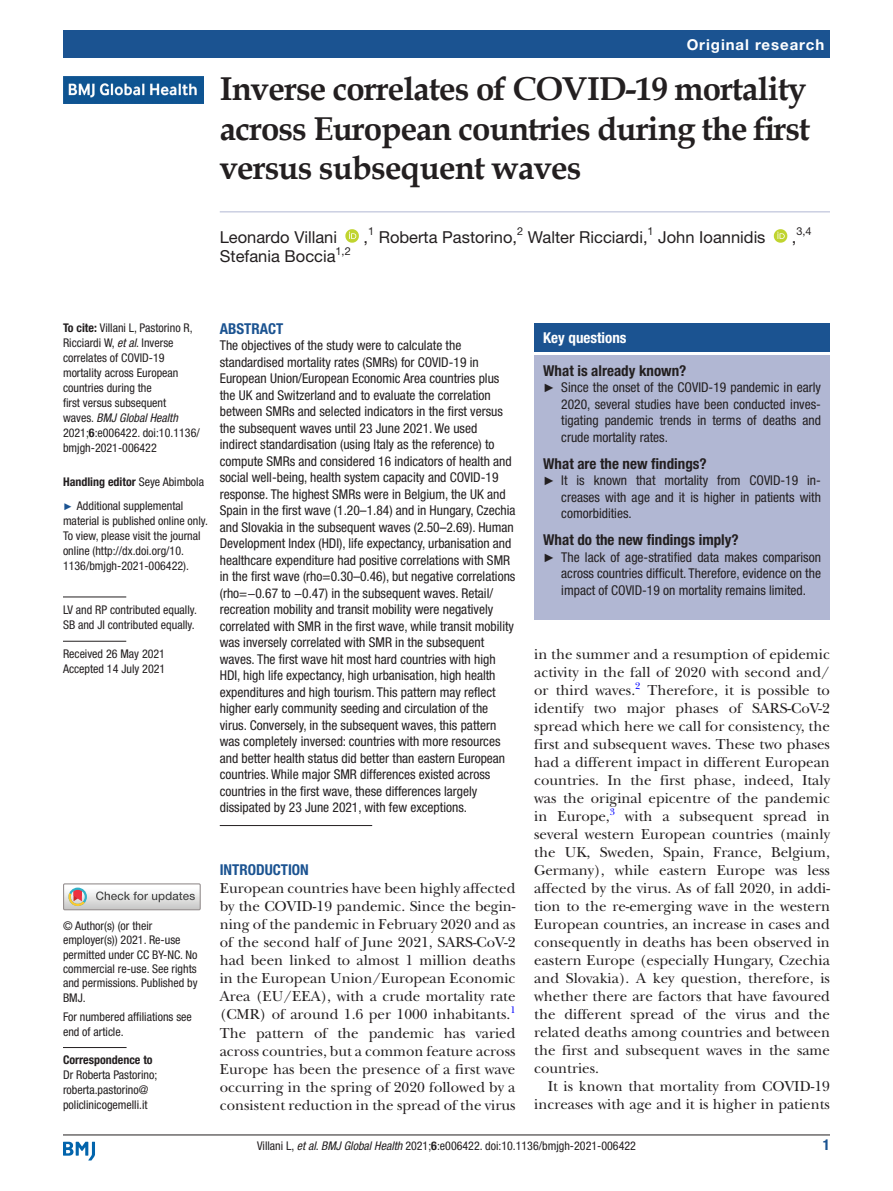
<style>
.page{position:relative;width:893px;height:1191px;background:#fff}
.page>*{position:absolute;margin:0;border:0;box-sizing:border-box;transform-origin:0 0}
.t1{font:700 33px/39px "Book Antiqua";letter-spacing:-.025em;color:#231f20;text-align:justify}
.t2{font:16.5px "Helvetica Neue LT Std";color:#231f20}
.t3{font:15px/18px "New Baskerville";color:#231f20;text-align:justify}
.t4{font:700 condensed 15px "Helvetica Neue LT Std";color:#231f20}
.t5{font:700 condensed 15px "Helvetica Neue LT Std";color:#1b5391}
.t6{font:700 15px "Helvetica Neue LT Std";letter-spacing:.065em;color:#fff}
.t7{font:700 condensed 15px "Helvetica Neue LT Std";color:#fff}
.t8{font:condensed 13.5px/16.5px "Helvetica Neue LT Std";color:#231f20;text-align:justify}
.t9{font:condensed 12px/15px "Helvetica Neue LT Std";color:#231f20}
.t10{font:700 condensed 12px "Helvetica Neue LT Std";color:#231f20}
.t11{font:10.95px "Helvetica Neue LT Std";color:#231f20}
.t12{font:9.9px "New Baskerville";color:#00f}
.s1{font-weight:700}
.s2{font-style:italic}
.s3{font-family:"Arial";font-stretch:normal;font-size:9.75px;color:#1b5391}
.s4{font-family:"Arial";font-stretch:normal;font-size:12px}
</style>
<div class="page">
<hr style="left:63px;top:1134px;width:767px;height:1px;background:#231f20">
<svg style="left:63px;top:1141px;width:32px;height:19px"></svg>
<div style="left:63px;top:883px;width:138px;height:27px;border:1px solid #969090"></div>
<svg style="left:64px;top:884px;width:136px;height:25px"></svg>
<hr style="left:220px;top:211px;width:610px;height:1px;background:#b1b7d3">
<svg style="left:345px;top:229px;width:14px;height:14px"></svg>
<svg style="left:774px;top:229px;width:13px;height:14px"></svg>
<div style="left:63px;top:31px;width:767px;height:27px;background:#1b5391"></div>
<hr style="left:63px;top:596px;width:63px;height:1px;background:#231f20">
<hr style="left:63px;top:641px;width:63px;height:1px;background:#231f20">
<hr style="left:63px;top:1047px;width:64px;height:1px;background:#231f20">
<img style="left:63px;top:77px;width:141px;height:27px">
<hr style="left:220px;top:825px;width:152px;height:1px;background:#231f20">
<div style="left:534px;top:323px;width:296px;height:29px;background:#1b5391"></div>
<div style="left:534px;top:356px;width:296px;height:264px;background:#b1b7d3"></div>
<p class="t6" style="left:687px;top:35px;width:139px">Original research</p>
<h1 class="t1" style="left:220px;top:70px;width:592px">Inverse correlates of COVID-19 mortality across European countries during the first versus subsequent waves</h1>
<p class="t2" style="left:220px;top:227px;width:119px">Leonardo Villani</p>
<p class="t2" style="left:220px;top:246px;width:117px">Stefania Boccia</p>
<p class="t11" style="left:336px;top:244px;width:17px">1,2</p>
<p class="t11" style="left:368px;top:225px;width:8px">1</p>
<p class="t2" style="left:379px;top:227px;width:140px">Roberta Pastorino,</p>
<p class="t11" style="left:517px;top:225px;width:8px">2</p>
<p class="t2" style="left:528px;top:227px;width:121px">Walter Ricciardi,</p>
<p class="t11" style="left:648px;top:225px;width:8px">1</p>
<p class="t2" style="left:658px;top:227px;width:109px">John Ioannidis</p>
<p class="t2" style="left:363px;top:227px;width:6px">,</p>
<p class="t11" style="left:796px;top:225px;width:17px">3,4</p>
<p class="t2" style="left:792px;top:227px;width:6px">,</p>
<p class="t9" style="left:63px;top:320px;width:138px"><span class="s1">To cite:</span> Villani L, Pastorino R,<br>Ricciardi W, <span class="s2">et al</span>. Inverse correlates of COVID-19 mortality across European countries during the<br>first versus subsequent waves. <span class="s2">BMJ Global Health<br></span>2021;<span class="s1">6</span>:e006422. doi:10.1136/ bmjgh-2021-006422</p>
<p class="t9" style="left:63px;top:469px;width:143px;line-height:24px"><span class="s1">Handling editor</span> Seye Abimbola <span class="s3">►</span> Additional supplemental</p>
<p class="t9" style="left:63px;top:513px;width:147px">material is published online only.<br>To view, please visit the journal online (http://dx.doi.org/10.<br>1136/bmjgh-2021-006422).</p>
<p class="t9" style="left:63px;top:602px;width:135px">LV and RP contributed equally.<br>SB and JI contributed equally.</p>
<p class="t9" style="left:63px;top:646px;width:104px">Received 26 May 2021<br>Accepted 14 July 2021</p>
<p class="t9" style="left:63px;top:918px;width:136px;line-height:14.4px">© Author(s) (or their employer(s)) 2021. Re-use permitted under CC BY-NC. No commercial re-use. See rights and permissions. Published by<br>BMJ.</p>
<p class="t9" style="left:63px;top:1009px;width:130px">For numbered affiliations see end of article.</p>
<p class="t10" style="left:63px;top:1052px;width:91px">Correspondence to</p>
<p class="t9" style="left:63px;top:1067px;width:96px">Dr Roberta Pastorino; roberta.pastorino@ policlinicogemelli.it</p>
<p class="t5" style="left:220px;top:319px;width:65px">ABSTRACT</p>
<p class="t8" style="left:220px;top:337px;width:297px;text-align:left">The objectives of the study were to calculate the standardised mortality rates (SMRs) for COVID-19 in European Union/European Economic Area countries plus the UK and Switzerland and to evaluate the correlation between SMRs and selected indicators in the first versus the subsequent waves until 23 June 2021. We used indirect standardisation (using Italy as the reference) to compute SMRs and considered 16 indicators of health and social well-being, health system capacity and COVID-19 response. The highest SMRs were in Belgium, the UK and Spain in the first wave (1.20–1.84) and in Hungary, Czechia and Slovakia in the subsequent waves (2.50–2.69). Human Development Index (HDI), life expectancy, urbanisation and healthcare expenditure had positive correlations with SMR in the first wave (rho=0.30–0.46), but negative correlations (rho=−0.67 to −0.47) in the subsequent waves. Retail/ recreation mobility and transit mobility were negatively correlated with SMR in the first wave, while transit mobility was inversely correlated with SMR in the subsequent waves. The first wave hit most hard countries with high HDI, high life expectancy, high urbanisation, high health expenditures and high tourism. This pattern may reflect higher early community seeding and circulation of the virus. Conversely, in the subsequent waves, this pattern was completely inversed: countries with more resources and better health status did better than eastern European countries. While major SMR differences existed across countries in the first wave, these differences largely dissipated by 23 June 2021, with few exceptions.</p>
<p class="t5" style="left:220px;top:861px;width:91px">INTRODUCTION</p>
<p class="t3" style="left:220px;top:879px;width:297px">European countries have been highly affected by the COVID-19 pandemic. Since the begin&shy;ning of the pandemic in February 2020 and as of the second half of June 2021, SARS-CoV-2 had been linked to almost 1 million deaths in the European Union/European Economic Area (EU/EEA), with a crude mortality rate (CMR) of around 1.6 per 1000 inhabitants.<sup>1<br></sup>The pattern of the pandemic has varied across countries, but a common feature across Europe has been the presence of a first wave occurring in the spring of 2020 followed by a consistent reduction in the spread of the virus</p>
<p class="t7" style="left:543px;top:328px;width:85px">Key questions</p>
<p class="t4" style="left:543px;top:361px;width:145px">What is already known?</p>
<p class="t8" style="left:561px;top:379px;width:261px;text-indent:-18px"><span class="s4">►</span> Since the onset of the COVID-19 pandemic in early 2020, several studies have been conducted inves&shy;tigating pandemic trends in terms of deaths and crude mortality rates.</p>
<p class="t4" style="left:543px;top:454px;width:165px">What are the new findings?</p>
<p class="t8" style="left:561px;top:472px;width:261px;text-indent:-18px"><span class="s4">►</span> It is known that mortality from COVID-19 in&shy;creases with age and it is higher in patients with comorbidities.</p>
<p class="t4" style="left:543px;top:530px;width:197px">What do the new findings imply?</p>
<p class="t8" style="left:561px;top:548px;width:261px;text-indent:-18px"><span class="s4">►</span> The lack of age-stratified data makes comparison across countries difficult. Therefore, evidence on the impact of COVID-19 on mortality remains limited.</p>
<p class="t3" style="left:534px;top:645px;width:297px">in the summer and a resumption of epidemic activity in the fall of 2020 with second and/ or third waves.</p>
<p class="t12" style="left:635px;top:679px;width:7px">2</p>
<p class="t3" style="left:534px;top:681px;width:297px;text-indent:113px">Therefore, it is possible to identify two major phases of SARS-CoV-2 spread which here we call for consistency, the first and subsequent waves. These two phases had a different impact in different European countries. In the first phase, indeed, Italy was the original epicentre of the pandemic in Europe,</p>
<p class="t12" style="left:610px;top:805px;width:7px">3</p>
<p class="t3" style="left:534px;top:807px;width:297px;text-indent:91px">with a subsequent spread in several western European countries (mainly the UK, Sweden, Spain, France, Belgium, Germany), while eastern Europe was less affected by the virus. As of fall 2020, in addi&shy;tion to the re-emerging wave in the western European countries, an increase in cases and consequently in deaths has been observed in eastern Europe (especially Hungary, Czechia and Slovakia). A key question, therefore, is whether there are factors that have favoured the different spread of the virus and the related deaths among countries and between the first and subsequent waves in the same countries.</p>
<p class="t3" style="left:534px;top:1077px;width:297px;text-align:right">It is known that mortality from COVID-19 increases with age and it is higher in patients</p>
<p class="t9" style="left:257px;top:1137px;width:380px">Villani L, <span class="s2">et al</span>. <span class="s2">BMJ Global Health</span> 2021;<span class="s1">6</span>:e006422. doi:10.1136/bmjgh-2021-006422</p>
<p class="t5" style="left:823px;top:1135px;width:9px">1</p>
</div>
